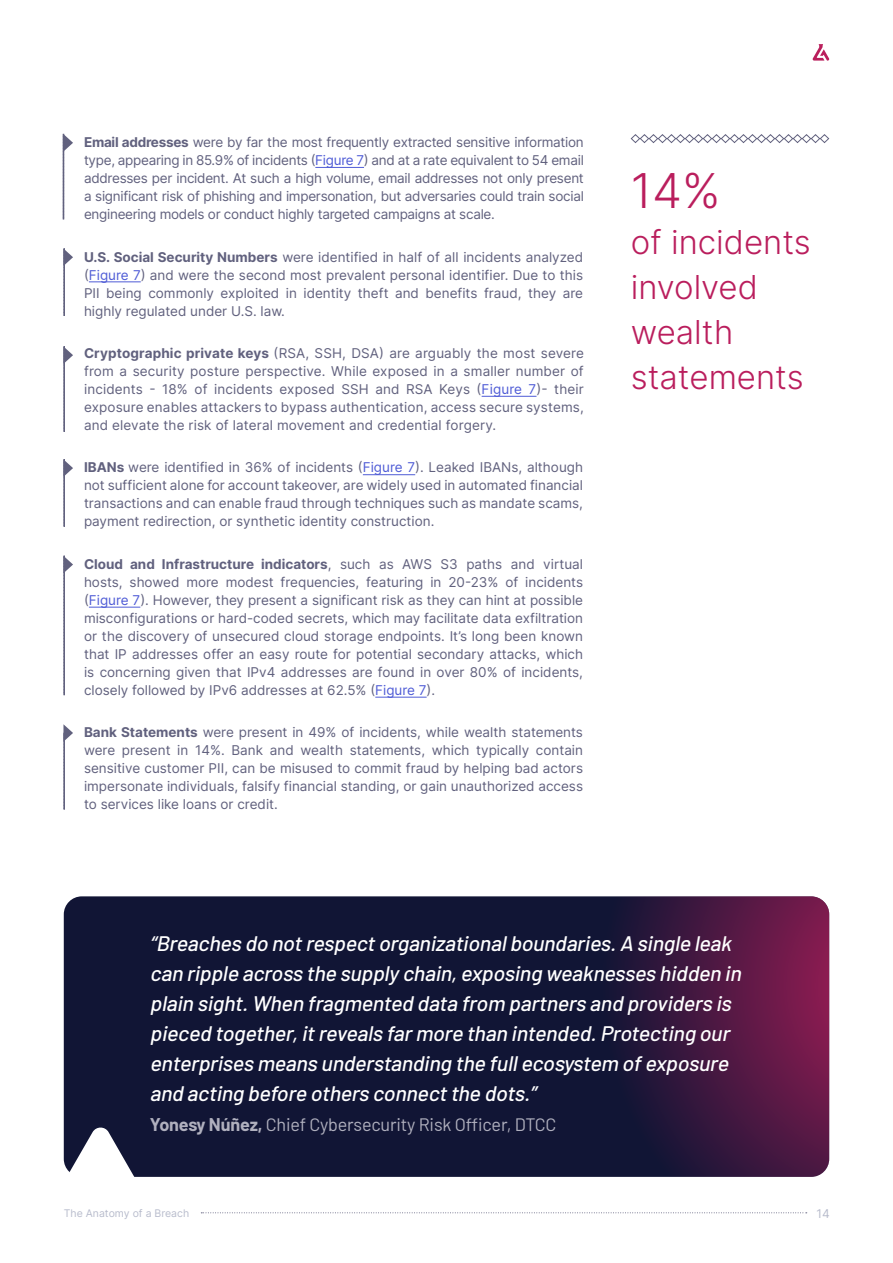
<style>
.page{position:relative;width:893px;height:1263px;background:#fff}
.page>*{position:absolute;margin:0;border:0;box-sizing:border-box;transform-origin:0 0}
.t1{font:300 48px "Inter";color:#ba1e5d}
.t2{font:300 33px/45px "Inter";color:#ba1e5d}
.t3{font:italic 500 21px/30px "Barlow";color:#fff}
.t4{font:18px "Barlow";letter-spacing:-.01em;color:#b0b0be}
.t5{font:13.5px/18px "Inter";color:#61617e;text-align:justify}
.t6{font:12px "Inter";color:#b8bccc}
.t7{font:10.5px "Inter";color:#b8bccc}
.s1{font-weight:700}
.s2{color:#4f5cd6}
</style>
<div class="page">
<hr style="left:89px;top:281px;width:52px;height:1px;background:#4f5cd6">
<hr style="left:315px;top:167px;width:49px;height:1px;background:#4f5cd6">
<hr style="left:363px;top:474px;width:52px;height:1px;background:#4f5cd6">
<hr style="left:89px;top:607px;width:51px;height:1px;background:#4f5cd6">
<hr style="left:375px;top:697px;width:52px;height:1px;background:#4f5cd6">
<div style="left:64px;top:896px;width:765px;height:281px;background:#111535;border-radius:18px"></div>
<svg style="left:602px;top:896px;width:227px;height:281px"></svg>
<svg style="left:63px;top:1126px;width:744px;height:88px"></svg>
<svg style="left:63px;top:248px;width:10px;height:68px"></svg>
<svg style="left:63px;top:346px;width:10px;height:86px"></svg>
<svg style="left:63px;top:459px;width:10px;height:68px"></svg>
<svg style="left:63px;top:556px;width:10px;height:139px"></svg>
<svg style="left:63px;top:724px;width:10px;height:86px"></svg>
<svg style="left:63px;top:134px;width:10px;height:86px"></svg>
<svg style="left:630px;top:134px;width:200px;height:9px"></svg>
<hr style="left:482px;top:396px;width:54px;height:1px;background:#4f5cd6">
<svg style="left:813px;top:44px;width:16px;height:17px"></svg>
<p class="t5" style="left:84px;top:133px;width:501px"><span class="s1">Email addresses</span> were by far the most frequently extracted sensitive information type, appearing in 85.9% of incidents (<span class="s2">Figure 7</span>) and at a rate equivalent to 54 email addresses per incident. At such a high volume, email addresses not only present a significant risk of phishing and impersonation, but adversaries could train social engineering models or conduct highly targeted campaigns at scale.</p>
<p class="t5" style="left:84px;top:247px;width:501px"><span class="s1">U.S. Social Security Numbers</span> were identified in half of all incidents analyzed (<span class="s2">Figure 7</span>) and were the second most prevalent personal identifier. Due to this PII being commonly exploited in identity theft and benefits fraud, they are highly regulated under U.S. law.</p>
<p class="t5" style="left:84px;top:344px;width:501px"><span class="s1">Cryptographic private keys</span> (RSA, SSH, DSA) are arguably the most severe from a security posture perspective. While exposed in a smaller number of incidents - 18% of incidents exposed SSH and RSA Keys (<span class="s2">Figure 7</span>)- their exposure enables attackers to bypass authentication, access secure systems, and elevate the risk of lateral movement and credential forgery.</p>
<p class="t5" style="left:84px;top:458px;width:501px"><span class="s1">IBANs</span> were identified in 36% of incidents (<span class="s2">Figure 7</span>). Leaked IBANs, although not sufficient alone for account takeover, are widely used in automated financial transactions and can enable fraud through techniques such as mandate scams, payment redirection, or synthetic identity construction.</p>
<p class="t5" style="left:84px;top:555px;width:501px"><span class="s1">Cloud and Infrastructure indicators</span>, such as AWS S3 paths and virtual hosts, showed more modest frequencies, featuring in 20-23% of incidents (<span class="s2">Figure 7</span>). However, they present a significant risk as they can hint at possible misconfigurations or hard-coded secrets, which may facilitate data exfiltration or the discovery of unsecured cloud storage endpoints. It’s long been known that IP addresses offer an easy route for potential secondary attacks, which is concerning given that IPv4 addresses are found in over 80% of incidents, closely followed by IPv6 addresses at 62.5% (<span class="s2">Figure 7</span>).</p>
<p class="t5" style="left:84px;top:723px;width:501px"><span class="s1">Bank Statements</span> were present in 49% of incidents, while wealth statements were present in 14%. Bank and wealth statements, which typically contain sensitive customer PII, can be misused to commit fraud by helping bad actors impersonate individuals, falsify financial standing, or gain unauthorized access to services like loans or credit.</p>
<h1 class="t1" style="left:631px;top:157px;width:91px">14%</h1>
<h2 class="t2" style="left:631px;top:219px;width:182px">of incidents involved wealth statements</h2>
<p class="t3" style="left:150px;top:926px;width:598px">“Breaches do notrespectorganizationalboundaries.A single leak can ripple across the supply chain,exposing weaknesses hidden in plain sight.When fragmented data from partners and providers is pieced together,itreveals farmore than intended.Protecting our enterprises means understanding the fullecosystem ofexposure and acting before others connectthe dots.”</p>
<h3 class="t4" style="left:150px;top:1111px;width:408px"><span class="s1">Yonesy Núñez,</span> Chief Cybersecurity Risk Officer, DTCC</h3>
<p class="t7" style="left:64px;top:1205px;width:127px">The Anatomy of a Breach</p>
<p class="t6" style="left:816px;top:1205px;width:15px">14</p>
</div>
